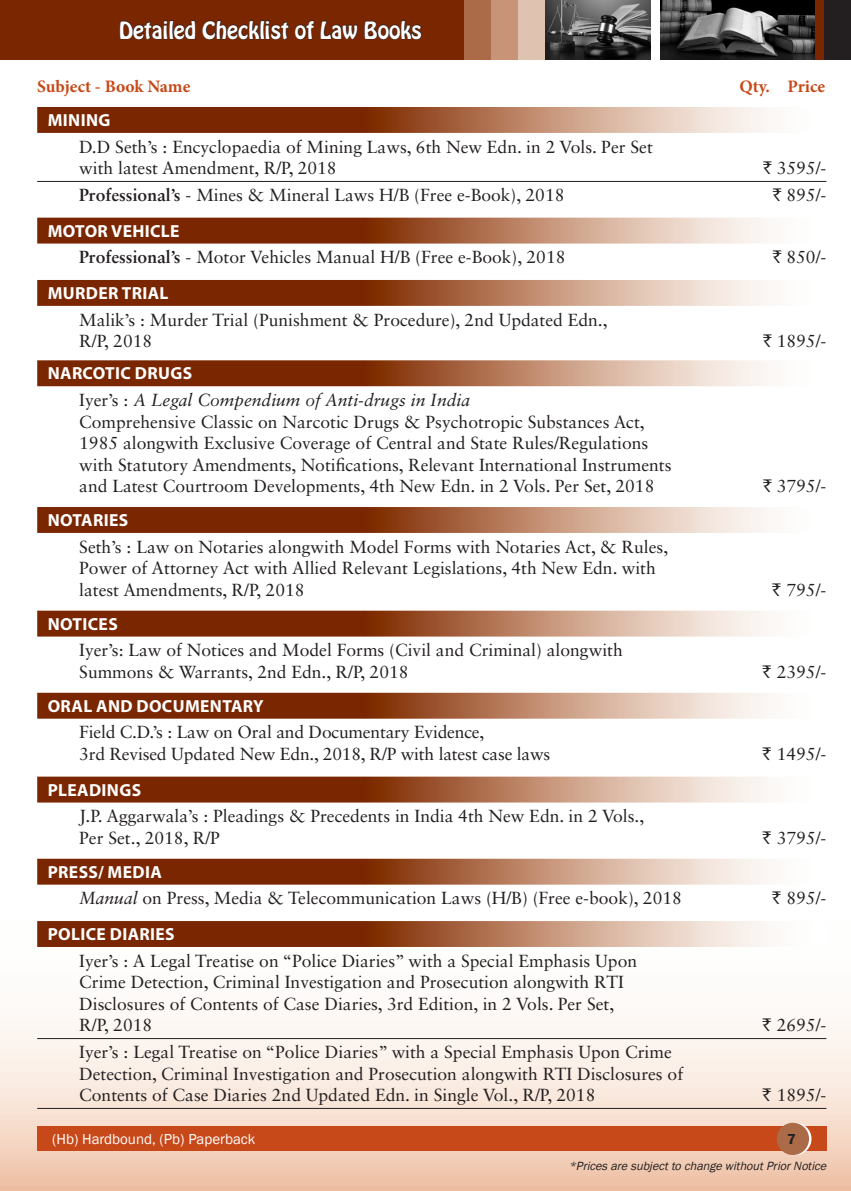
<style>
.page{position:relative;width:851px;height:1191px;background:#fff}
.page>*{position:absolute;margin:0;border:0;box-sizing:border-box;transform-origin:0 0}
.t1{font:21px "Hobo Std";color:#fff}
.TOC3_top_bottom{font:17.5px/21.5px "Sabon LT Std";color:#231f20}
.TOC3_bottom{font:17.5px/21.5px "Sabon LT Std";color:#231f20}
.TOC3{font:17.5px/21.5px "Sabon LT Std";color:#231f20}
.TOC2{font:700 17.5px "Myriad Pro";letter-spacing:.02em;color:#fff}
.TOC3-2{font:italic 17.5px "Sabon LT Std";color:#231f20}
.TOC1{font:700 17.5px "Minion Pro";color:#c74919}
.t2{font:14.88px "Franklin Gothic";color:#fff}
.t3{font:600 14.88px "Franklin Gothic";color:#231f20}
.t4{font:italic 12.25px "Franklin Gothic";color:#231f20}
.s1{font-family:"Rupee Foradian"}
.s2{font-weight:700}
.s3{font-style:normal}
.s4{font-style:italic}
</style>
<div class="page">
<svg style="left:0;top:802px;width:850px;height:389px"></svg>
<div style="left:0;top:0;width:464px;height:60px;background:#7a2600"></div>
<div style="left:464px;top:0;width:27px;height:60px;background:#ab6b49"></div>
<div style="left:491px;top:0;width:27px;height:60px;background:#c79478"></div>
<div style="left:518px;top:0;width:28px;height:60px;background:#e0c2b1"></div>
<div style="left:823px;top:0;width:27px;height:60px;background:#231f20"></div>
<div style="left:814px;top:0;width:9px;height:60px;background:#7a2600"></div>
<img style="left:660px;top:0;width:154px;height:60px">
<img style="left:546px;top:0;width:104px;height:60px">
<svg style="left:119px;top:20px;width:77px;height:20px"></svg>
<svg style="left:202px;top:20px;width:112px;height:20px"></svg>
<svg style="left:320px;top:20px;width:38px;height:20px"></svg>
<svg style="left:364px;top:20px;width:58px;height:20px"></svg>
<div style="left:37px;top:1126px;width:789px;height:25px;background:#c74919"></div>
<svg style="left:779px;top:1122px;width:32px;height:33px"></svg>
<div style="left:776px;top:1122px;width:33px;height:33px;background:#ab6b49;border-radius:50%"></div>
<div style="left:37px;top:107px;width:327px;height:26px;background:#7a2600"></div>
<svg style="left:364px;top:107px;width:405px;height:26px;background:#c69a82"></svg>
<hr style="left:37px;top:181px;width:789px;height:1px;background:#231f20">
<div style="left:37px;top:218px;width:327px;height:25px;background:#7a2600"></div>
<svg style="left:364px;top:218px;width:405px;height:25px;background:#c69a82"></svg>
<div style="left:37px;top:280px;width:327px;height:26px;background:#7a2600"></div>
<svg style="left:364px;top:280px;width:405px;height:26px;background:#c69a82"></svg>
<div style="left:37px;top:360px;width:327px;height:26px;background:#7a2600"></div>
<svg style="left:364px;top:360px;width:405px;height:26px;background:#c79b83"></svg>
<div style="left:37px;top:507px;width:327px;height:26px;background:#7a2600"></div>
<svg style="left:364px;top:507px;width:405px;height:26px;background:#c69a82"></svg>
<div style="left:37px;top:610px;width:327px;height:26px;background:#7a2600"></div>
<svg style="left:364px;top:610px;width:405px;height:26px;background:#c89c85"></svg>
<div style="left:37px;top:693px;width:327px;height:25px;background:#7a2600"></div>
<svg style="left:364px;top:693px;width:405px;height:25px;background:#c69a82"></svg>
<div style="left:37px;top:776px;width:327px;height:26px;background:#7a2600"></div>
<svg style="left:364px;top:776px;width:405px;height:26px;background:#c89c85"></svg>
<div style="left:37px;top:858px;width:327px;height:26px;background:#7a2600"></div>
<svg style="left:364px;top:858px;width:462px;height:26px"></svg>
<div style="left:37px;top:921px;width:327px;height:26px;background:#7a2600"></div>
<svg style="left:364px;top:921px;width:462px;height:26px"></svg>
<hr style="left:37px;top:1038px;width:789px;height:1px;background:#231f20">
<hr style="left:37px;top:1108px;width:789px;height:1px;background:#231f20">
<p class="t1" style="left:119px;top:16px;width:304px">Detailed Checklist of Law Books</p>
<p class="TOC1" style="left:37px;top:74px;width:155px">Subject - Book Name</p>
<p class="TOC1" style="left:739px;top:74px;width:87px">Qty. Price</p>
<p class="TOC2" style="left:48px;top:109px;width:64px">MINING</p>
<p class="TOC3" style="left:79px;top:136px;width:575px">D.D Seth’s : Encyclopaedia of Mining Laws, 6th New Edn. in 2 Vols. Per Set with latest Amendment, R/P, 2018</p>
<p class="TOC3" style="left:763px;top:157px;width:65px"><span class="s1">`</span> 3595/-</p>
<p class="TOC3_bottom" style="left:79px;top:184px;width:486px"><span class="s2">Professional’s</span> - Mines &amp; Mineral Laws H/B (Free e-Book), 2018</p>
<p class="TOC3_bottom" style="left:772px;top:184px;width:55px"><span class="s1">`</span> 895/-</p>
<p class="TOC2" style="left:48px;top:219px;width:133px">MOTOR VEHICLE</p>
<p class="TOC3_bottom" style="left:79px;top:246px;width:487px"><span class="s2">Professional’s</span> - Motor Vehicles Manual H/B (Free e-Book), 2018</p>
<p class="TOC3_bottom" style="left:772px;top:246px;width:55px"><span class="s1">`</span> 850/-</p>
<p class="TOC2" style="left:48px;top:281px;width:122px">MURDER TRIAL</p>
<p class="TOC3" style="left:79px;top:309px;width:530px">Malik’s : Murder Trial (Punishment &amp; Procedure), 2nd Updated Edn.,<br>R/P, 2018</p>
<p class="TOC3" style="left:763px;top:330px;width:65px"><span class="s1">`</span> 1895/-</p>
<p class="TOC2" style="left:48px;top:362px;width:146px">NARCOTIC DRUGS</p>
<p class="TOC3-2" style="left:79px;top:390px;width:392px"><span class="s3">Iyer’s :</span> A Legal Compendium of Anti-drugs in India</p>
<p class="TOC3_bottom" style="left:79px;top:410px;width:594px">Comprehensive Classic on Narcotic Drugs &amp; Psychotropic Substances Act, 1985 alongwith Exclusive Coverage of Central and State Rules/Regulations with Statutory Amendments, Notifications, Relevant International Instruments and Latest Courtroom Developments, 4th New Edn. in 2 Vols. Per Set, 2018</p>
<p class="TOC2" style="left:48px;top:508px;width:82px">NOTARIES</p>
<p class="TOC3_top_bottom" style="left:79px;top:535px;width:590px">Seth’s : Law on Notaries alongwith Model Forms with Notaries Act, &amp; Rules,<br>Power of Attorney Act with Allied Relevant Legislations, 4th New Edn. with latest Amendments, R/P, 2018</p>
<p class="TOC2" style="left:48px;top:612px;width:72px">NOTICES</p>
<p class="TOC3_top_bottom" style="left:79px;top:639px;width:545px">Iyer’s: Law of Notices and Model Forms (Civil and Criminal) alongwith<br>Summons &amp; Warrants, 2nd Edn., R/P, 2018</p>
<p class="TOC2" style="left:48px;top:694px;width:217px">ORAL AND DOCUMENTARY</p>
<p class="TOC3_top_bottom" style="left:79px;top:721px;width:472px">Field C.D.’s : Law on Oral and Documentary Evidence,<br>3rd Revised Updated New Edn., 2018, R/P with latest case laws</p>
<p class="TOC2" style="left:48px;top:778px;width:95px">PLEADINGS</p>
<p class="TOC3_top_bottom" style="left:79px;top:805px;width:566px">J.P. Aggarwala’s : Pleadings &amp; Precedents in India 4th New Edn. in 2 Vols.,<br>Per Set., 2018, R/P</p>
<p class="TOC3_bottom" style="left:763px;top:475px;width:65px"><span class="s1">`</span> 3795/-</p>
<p class="TOC3_top_bottom" style="left:772px;top:579px;width:56px"><span class="s1">`</span> 795/-</p>
<p class="TOC3_top_bottom" style="left:762px;top:661px;width:65px"><span class="s1">`</span> 2395/-</p>
<p class="TOC3_top_bottom" style="left:762px;top:743px;width:65px"><span class="s1">`</span> 1495/-</p>
<p class="TOC3_top_bottom" style="left:762px;top:827px;width:65px"><span class="s1">`</span> 3795/-</p>
<p class="TOC2" style="left:48px;top:860px;width:116px">PRESS/ MEDIA</p>
<p class="TOC3_top_bottom" style="left:79px;top:887px;width:604px"><span class="s4">Manual</span> on Press, Media &amp; Telecommunication Laws (H/B) (Free e-book), 2018</p>
<p class="TOC3_top_bottom" style="left:772px;top:887px;width:56px"><span class="s1">`</span> 895/-</p>
<p class="TOC2" style="left:48px;top:922px;width:128px">POLICE DIARIES</p>
<p class="TOC3" style="left:79px;top:949px;width:559px">Iyer’s : A Legal Treatise on “Police Diaries” with a Special Emphasis Upon Crime Detection, Criminal Investigation and Prosecution alongwith RTI Disclosures of Contents of Case Diaries, 3rd Edition, in 2 Vols. Per Set, R/P, 2018</p>
<p class="TOC3" style="left:762px;top:1014px;width:65px"><span class="s1">`</span> 2695/-</p>
<p class="TOC3_top_bottom" style="left:79px;top:1041px;width:605px">Iyer’s : Legal Treatise on “Police Diaries” with a Special Emphasis Upon Crime<br>Detection, Criminal Investigation and Prosecution alongwith RTI Disclosures of<br>Contents of Case Diaries 2nd Updated Edn. in Single Vol., R/P, 2018</p>
<p class="TOC3_top_bottom" style="left:762px;top:1084px;width:65px"><span class="s1">`</span> 1895/-</p>
<p class="t2" style="left:52px;top:1129px;width:205px">(Hb) Hardbound, (Pb) Paperback</p>
<p class="t3" style="left:787px;top:1130px;width:10px">7</p>
<p class="t4" style="left:568px;top:1158px;width:262px">*Pricesare subjectto change withoutPriorNotice</p>
</div>
